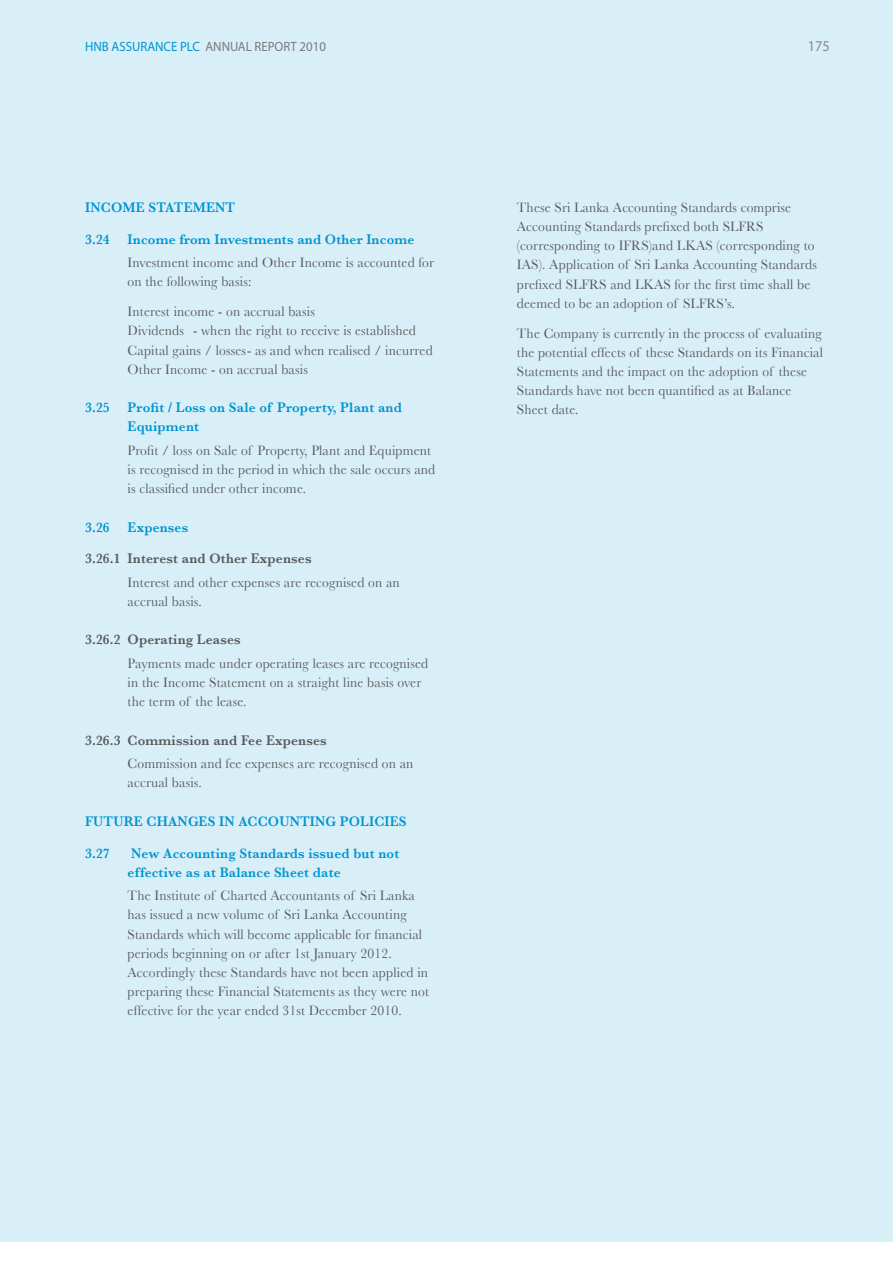
<style>
.page{position:relative;width:893px;height:1263px;background:#fff}
.page>*{position:absolute;margin:0;border:0;box-sizing:border-box;transform-origin:0 0}
.t1{font:15px "Myriad Pro";color:#888a8c;scale:.95 1}
.t2{font:14.25px/19.2px "Baskerville";letter-spacing:.015em;color:#58595b;scale:.95 1}
.t3{font:600 14.25px/19.2px "Baskerville";letter-spacing:.015em;color:#0093d0;scale:.95 1}
.t4{font:600 14.25px "Baskerville";letter-spacing:.015em;color:#58595b;scale:.95 1}
.t5{font:13.5px "Myriad Pro";color:#797a7d;scale:.95 1}
.s1{color:#0093d0}
</style>
<div class="page">
<div style="left:0;top:0;width:892px;height:1242px;background:#d9eff8"></div>
<p class="t5" style="left:85px;top:41px;width:255px"><span class="s1">HNB ASSURANCE PLC</span> ANNUAL REPORT 2010</p>
<p class="t1" style="left:808px;top:40px;width:25px">175</p>
<p class="t3" style="left:85px;top:198px;width:159px">INCOME STATEMENT</p>
<p class="t3" style="left:85px;top:230px;width:27px">3.24</p>
<p class="t3" style="left:128px;top:230px;width:303px">Income from Investments and Other Income</p>
<p class="t2" style="left:128px;top:253px;width:324px">Investment income and Other Income is accounted for on the following basis:</p>
<p class="t2" style="left:128px;top:302px;width:323px">Interest income - on accrual basis<br>Dividends - when the right to receive is established Capital gains / losses - as and when realised / incurred Other Income - on accrual basis</p>
<p class="t3" style="left:85px;top:398px;width:27px">3.25</p>
<p class="t3" style="left:128px;top:398px;width:290px">Profit / Loss on Sale of Property, Plant and<br>Equipment</p>
<p class="t2" style="left:128px;top:441px;width:325px">Profit / loss on Sale of Property, Plant and Equipment is recognised in the period in which the sale occurs and is classified under other income.</p>
<p class="t3" style="left:85px;top:517px;width:27px">3.26</p>
<p class="t3" style="left:128px;top:517px;width:65px">Expenses</p>
<p class="t4" style="left:85px;top:551px;width:240px">3.26.1 Interest and Other Expenses</p>
<p class="t2" style="left:128px;top:573px;width:288px">Interest and other expenses are recognised on an accrual basis.</p>
<p class="t4" style="left:85px;top:632px;width:165px">3.26.2 Operating Leases</p>
<p class="t2" style="left:128px;top:654px;width:318px">Payments made under operating leases are recognised in the Income Statement on a straight line basis over the term of the lease.</p>
<p class="t4" style="left:85px;top:732px;width:256px">3.26.3 Commission and Fee Expenses</p>
<p class="t2" style="left:128px;top:754px;width:302px">Commission and fee expenses are recognised on an accrual basis.</p>
<p class="t3" style="left:85px;top:811px;width:340px">FUTURE CHANGES IN ACCOUNTING POLICIES</p>
<p class="t3" style="left:85px;top:843px;width:27px">3.27</p>
<p class="t3" style="left:128px;top:843px;width:287px">New Accounting Standards issued but not effective as at Balance Sheet date</p>
<p class="t2" style="left:128px;top:886px;width:319px">The Institute of Charted Accountants of Sri Lanka has issued a new volume of Sri Lanka Accounting Standards which will become applicable for financial periods beginning on or after 1st January 2012.<br>Accordingly these Standards have not been applied in preparing these Financial Statements as they were not effective for the year ended 31st December 2010.</p>
<p class="t2" style="left:517px;top:198px;width:317px">These Sri Lanka Accounting Standards comprise Accounting Standards prefixed both SLFRS (corresponding to IFRS)and LKAS (corresponding to IAS). Application of Sri Lanka Accounting Standards prefixed SLFRS and LKAS for the first time shall be deemed to be an adoption of SLFRS’s.</p>
<p class="t2" style="left:517px;top:323px;width:324px">The Company is currently in the process of evaluating the potential effects of these Standards on its Financial Statements and the impact on the adoption of these Standards have not been quantified as at Balance Sheet date.</p>
</div>
